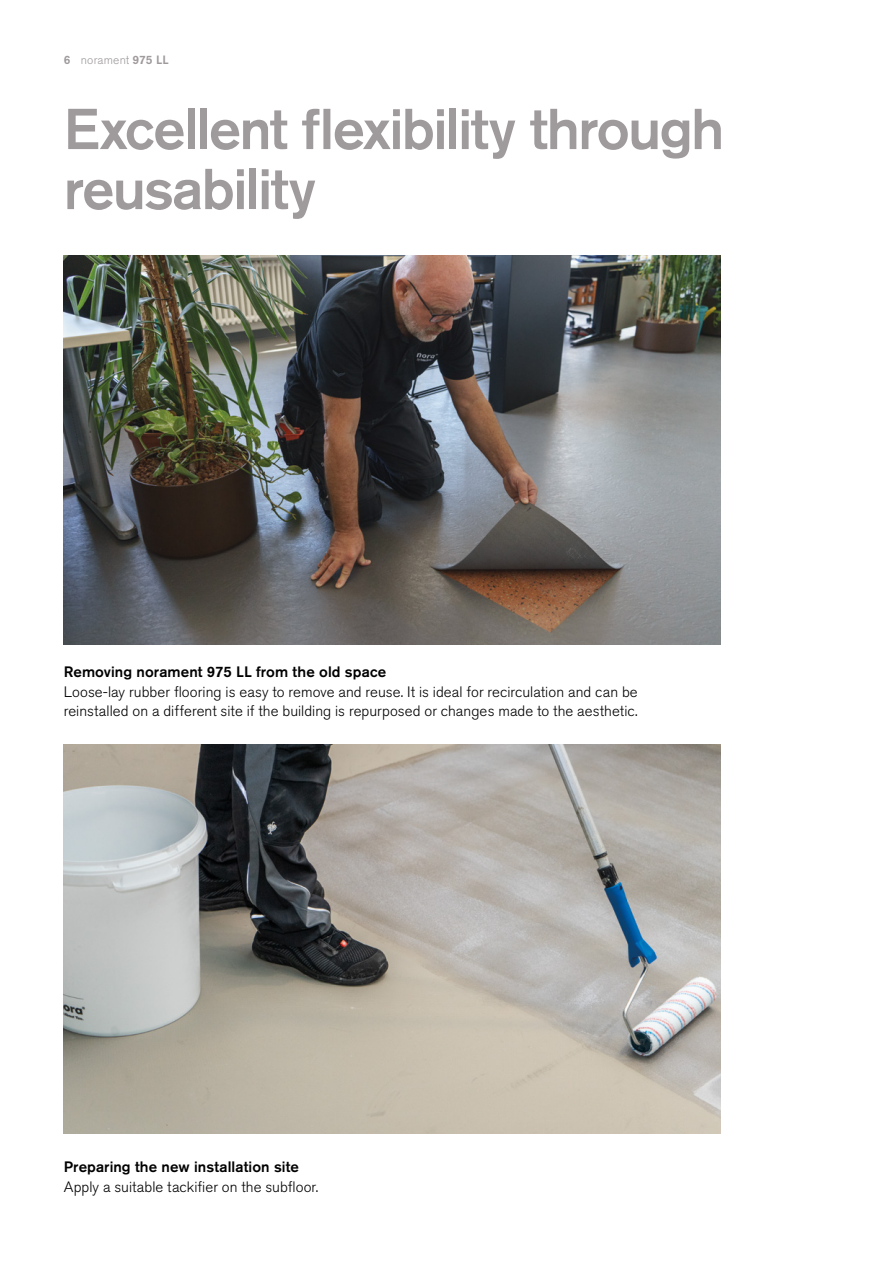
<style>
.page{position:relative;width:893px;height:1263px;background:#fff}
.page>*{position:absolute;margin:0;border:0;box-sizing:border-box;transform-origin:0 0}
.t1{font:500 57px/60px "Akzidenz Grotesk Pro";letter-spacing:-.03em;color:#9f9a9c}
.t2{font:300 15px/19.5px "Akzidenz Grotesk Pro";letter-spacing:.005em;color:#000}
.t3{font:500 15px "Akzidenz Grotesk Pro";letter-spacing:.005em;color:#000}
.t4{font:300 12px "Akzidenz Grotesk Pro";letter-spacing:.015em;color:#9f9a9c}
.s1{font-weight:500}
</style>
<div class="page">
<img style="left:64px;top:255px;width:656px;height:389px">
<img style="left:64px;top:744px;width:656px;height:389px">
<p class="t4" style="left:64px;top:52px;width:107px"><span class="s1">6</span> norament <span class="s1">975 LL</span></p>
<h1 class="t1" style="left:64px;top:98px;width:662px">Excellent flexibility through reusability</h1>
<p class="t3" style="left:64px;top:662px;width:324px">Removing norament 975 LL from the old space</p>
<p class="t2" style="left:64px;top:682px;width:575px">Loose-lay rubber flooring is easy to remove and reuse. It is ideal for recirculation and can be reinstalled on a different site if the building is repurposed or changes made to the aesthetic.</p>
<p class="t3" style="left:64px;top:1157px;width:237px">Preparing the new installation site</p>
<p class="t2" style="left:64px;top:1177px;width:256px">Apply a suitable tackifier on the subfloor.</p>
</div>
